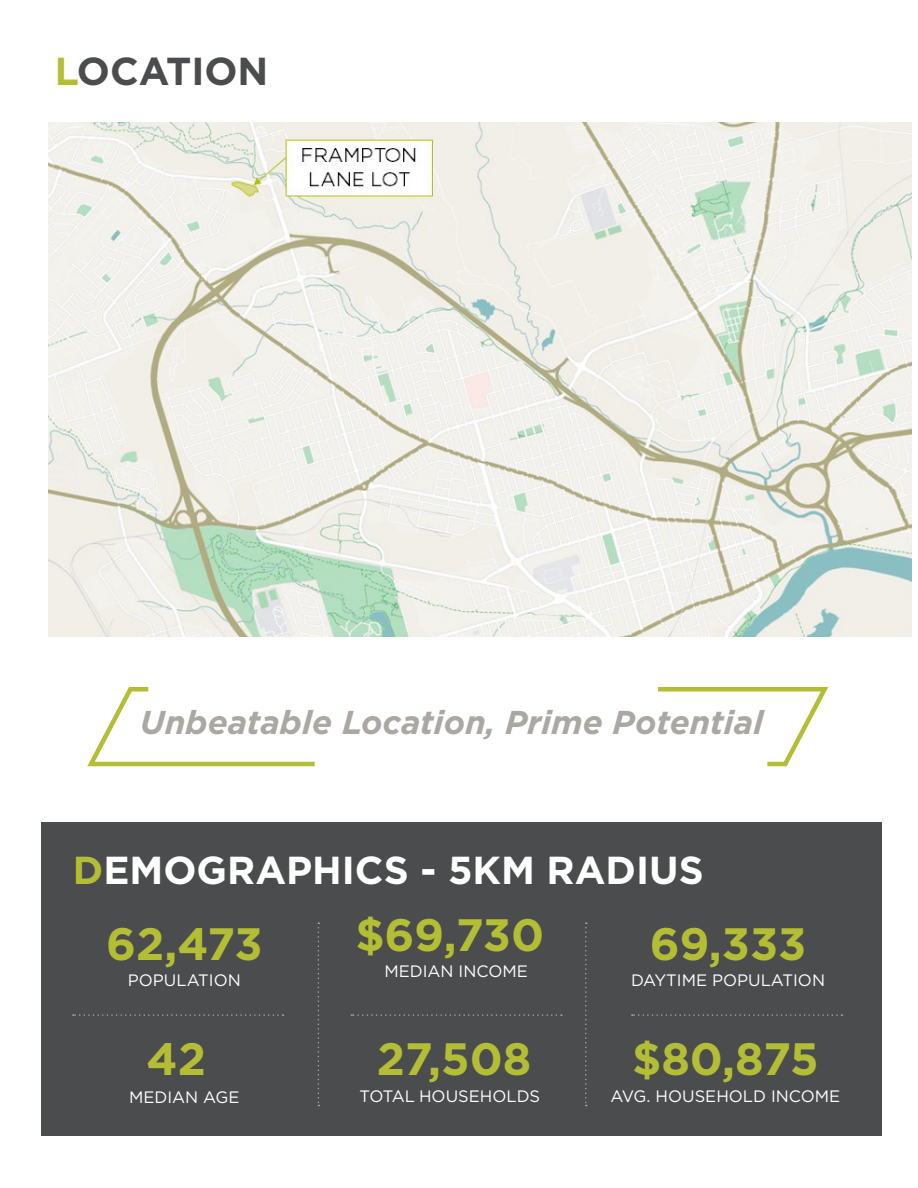
<style>
.page{position:relative;width:918px;height:1188px;background:#fff}
.page>*{position:absolute;margin:0;border:0;box-sizing:border-box;transform-origin:0 0}
.t1{font:700 45.3px "Gotham";letter-spacing:-.005em;color:#b4be34}
.t2{font:700 39px "Gotham";color:#fff}
.t3{font:700 39px "Gotham";color:#4b4c4d}
.t4{font:italic 700 33px "Gotham";color:#aba8a4}
.t5{font:16.5px "Gotham";color:#fff}
.s1{color:#b4be34}
</style>
<div class="page">
<img style="left:48px;top:123px;width:864px;height:514px">
<div style="left:42px;top:822px;width:840px;height:314px;background:#4b4c4d"></div>
<svg style="left:318px;top:922px;width:1px;height:184px"></svg>
<svg style="left:585px;top:922px;width:2px;height:184px"></svg>
<svg style="left:73px;top:1014px;width:210px;height:2px"></svg>
<svg style="left:351px;top:1014px;width:211px;height:2px"></svg>
<svg style="left:632px;top:1014px;width:210px;height:2px"></svg>
<svg style="left:87px;top:687px;width:228px;height:80px"></svg>
<svg style="left:658px;top:687px;width:171px;height:80px"></svg>
<h2 class="t3" style="left:54px;top:46px;width:216px"><span class="s1">L</span>OCATION</h2>
<p class="t4" style="left:140px;top:701px;width:625px">Unbeatable Location, Prime Potential</p>
<p class="t2" style="left:73px;top:844px;width:632px"><span class="s1">D</span>EMOGRAPHICS - 5KM RADIUS</p>
<p class="t1" style="left:106px;top:913px;width:158px">62,473</p>
<p class="t5" style="left:128px;top:970px;width:114px">POPULATION</p>
<p class="t1" style="left:355px;top:904px;width:190px">$69,730</p>
<p class="t5" style="left:384px;top:961px;width:145px">MEDIAN INCOME</p>
<p class="t1" style="left:650px;top:913px;width:158px">69,333</p>
<p class="t5" style="left:631px;top:970px;width:196px">DAYTIME POPULATION</p>
<p class="t1" style="left:146px;top:1029px;width:61px">42</p>
<p class="t1" style="left:377px;top:1029px;width:156px">27,508</p>
<p class="t1" style="left:632px;top:1029px;width:188px">$80,875</p>
<p class="t5" style="left:129px;top:1087px;width:112px">MEDIAN AGE</p>
<p class="t5" style="left:360px;top:1085px;width:182px">TOTAL HOUSEHOLDS</p>
<p class="t5" style="left:611px;top:1085px;width:231px">AVG. HOUSEHOLD INCOME</p>
</div>
